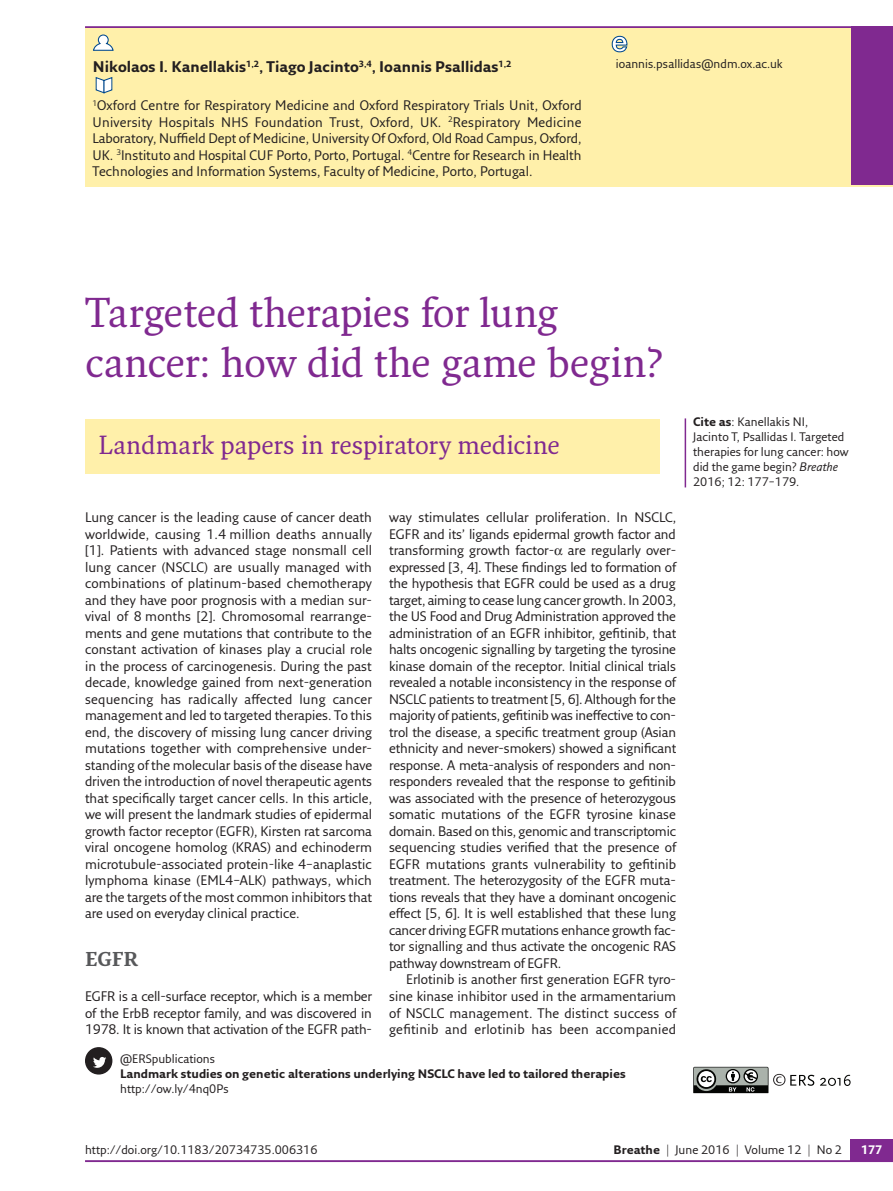
<style>
.page{position:relative;width:893px;height:1191px;background:#fff}
.page>*{position:absolute;margin:0;border:0;box-sizing:border-box;transform-origin:0 0}
.DAT{font:40.5px/49.5px "Fresco Std";letter-spacing:-.01em;color:#802990}
.DATs{font:25.5px "Fresco Std";color:#802990}
._1{font:700 19.5px "Fresco Std";color:#57585a}
.AU{font:700 15px "Fresco Sans Pro";color:#231f20}
.T1{font:13.5px/16.5px "Fresco Sans Pro";letter-spacing:-.01em;color:#231f20;text-align:justify}
.T{font:13.5px/16.5px "Fresco Sans Pro";letter-spacing:.01em;color:#231f20;text-align:justify}
.MNT{font:12px/15px "Fresco Sans Pro";color:#231f20}
.Aff{font:700 12px/15px "Fresco Sans Pro";color:#231f20}
.RRH{font:12px "Fresco Sans Pro";color:#231f20}
.Aff-2{font:12px "Fresco Sans Pro";color:#231f20}
.Folio{font:700 12px "Fresco Sans Pro";color:#fff}
.s1{font-weight:400}
.s2{font-weight:700}
.s3{font-style:italic}
</style>
<div class="page">
<hr style="left:85px;top:1160px;width:808px;height:2px;background:#802990">
<div style="left:850px;top:1138px;width:43px;height:23px;background:#802990"></div>
<hr style="left:85px;top:26px;width:808px;height:2px;background:#802990">
<svg style="left:820px;top:1074px;width:31px;height:12px"></svg>
<svg style="left:693px;top:1066px;width:121px;height:27px"></svg>
<div style="left:85px;top:28px;width:808px;height:159px;background:#fff0aa"></div>
<div style="left:851px;top:26px;width:42px;height:159px;background:#802990"></div>
<svg style="left:95px;top:77px;width:18px;height:17px"></svg>
<div style="left:86px;top:1047px;width:26px;height:26px;background:#231f20;border-radius:50%"></div>
<div style="left:85px;top:1047px;width:27px;height:27px;border:2px solid #231f20;border-radius:50%"></div>
<div style="left:87px;top:1049px;width:23px;height:23px;background:#231f20;border-radius:50%"></div>
<svg style="left:93px;top:1057px;width:13px;height:10px"></svg>
<hr style="left:685px;top:418px;width:1px;height:69px;background:#802990">
<div style="left:85px;top:419px;width:574px;height:55px;background:#fff0aa"></div>
<svg style="left:93px;top:34px;width:21px;height:17px"></svg>
<svg style="left:611px;top:35px;width:17px;height:18px"></svg>
<p class="AU" style="left:93px;top:57px;width:420px">Nikolaos I. Kanellakis<sup>1,2</sup>, Tiago Jacinto<sup>3,4</sup>, Ioannis Psallidas<sup>1,2</sup></p>
<p class="MNT" style="left:616px;top:56px;width:168px">ioannis.psallidas@ndm.ox.ac.uk</p>
<p class="T1" style="left:92px;top:97px;width:491px"><sup>1</sup>Oxford Centre for Respiratory Medicine and Oxford Respiratory Trials Unit, Oxford University Hospitals NHS Foundation Trust, Oxford, UK. <sup>2</sup>Respiratory Medicine Laboratory, Nuffield Dept of Medicine, University Of Oxford, Old Road Campus, Oxford, UK. <sup>3</sup>Instituto and Hospital CUF Porto, Porto, Portugal. <sup>4</sup>Centre for Research in Health Technologies and Information Systems, Faculty of Medicine, Porto, Portugal.</p>
<p class="DAT" style="left:85px;top:287px;width:580px">Targeted therapies for lung cancer: how did the game begin?</p>
<p class="DATs" style="left:99px;top:429px;width:463px">Landmark papers in respiratory medicine</p>
<p class="T1" style="left:85px;top:509px;width:289px">Lung cancer is the leading cause of cancer death worldwide, causing 1.4 million deaths annually [1]. Patients with advanced stage nonsmall cell lung cancer (NSCLC) are usually managed with combinations of platinum-based chemotherapy and they have poor prognosis with a median sur&shy;vival of 8 months [2]. Chromosomal rearrange&shy;ments and gene mutations that contribute to the constant activation of kinases play a crucial role in the process of carcinogenesis. During the past decade, knowledge gained from next-generation sequencing has radically affected lung cancer management and led to targeted therapies. To this end, the discovery of missing lung cancer driving mutations together with comprehensive under&shy;standing of the molecular basis of the disease have driven the introduction of novel therapeutic agents that specifically target cancer cells. In this article, we will present the landmark studies of epidermal growth factor receptor (EGFR), Kirsten rat sarcoma viral oncogene homolog (KRAS) and echinoderm microtubule-associated protein-like 4–anaplastic lymphoma kinase (EML4–ALK) pathways, which are the targets of the most common inhibitors that are used on everyday clinical practice.</p>
<p class="_1" style="left:85px;top:947px;width:55px">EGFR</p>
<p class="T1" style="left:85px;top:987px;width:289px">EGFR is a cell-surface receptor, which is a member of the ErbB receptor family, and was discovered in 1978. It is known that activation of the EGFR path-</p>
<p class="T1" style="left:389px;top:509px;width:289px;text-align:left">way stimulates cellular proliferation. In NSCLC, EGFR and its’ ligands epidermal growth factor and transforming growth factor- are regularly over&shy;expressed [3, 4]. These findings led to formation of the hypothesis that EGFR could be used as a drug target, aiming to cease lung cancer growth. In 2003, the US Food and Drug Administration approved the administration of an EGFR inhibitor, gefitinib, that halts oncogenic signalling by targeting the tyrosine kinase domain of the receptor. Initial clinical trials revealed a notable inconsistency in the response of NSCLC patients to treatment [5, 6]. Although for the majority of patients, gefitinib was ineffective to con&shy;trol the disease, a specific treatment group (Asian ethnicity and never-smokers) showed a significant response. A meta-analysis of responders and non&shy;responders revealed that the response to gefitinib was associated with the presence of heterozygous somatic mutations of the EGFR tyrosine kinase domain. Based on this, genomic and transcriptomic sequencing studies verified that the presence of EGFR mutations grants vulnerability to gefitinib treatment. The heterozygosity of the EGFR muta&shy;tions reveals that they have a dominant oncogenic effect [5, 6]. It is well established that these lung cancer driving EGFR mutations enhance growth fac&shy;tor signalling and thus activate the oncogenic RAS pathway downstream of EGFR.</p>
<p class="T" style="left:389px;top:971px;width:289px;text-indent:17px">Erlotinib is another first generation EGFR tyro&shy;sine kinase inhibitor used in the armamentarium of NSCLC management. The distinct success of gefitinib and erlotinib has been accompanied</p>
<p class="Aff-2" style="left:120px;top:1051px;width:96px">@ERSpublications</p>
<p class="Aff" style="left:120px;top:1066px;width:507px">Landmark studies on genetic alterations underlying NSCLC have led to tailored therapies <span class="s1">http://ow.ly/4nq0Ps</span></p>
<p class="MNT" style="left:693px;top:414px;width:157px"><span class="s2">Cite as</span>: Kanellakis NI,<br>Jacinto T, Psallidas I. Targeted therapies for lung cancer: how did the game begin? <span class="s3">Breathe<br></span>2016; 12: 177–179.</p>
<p class="RRH" style="left:85px;top:1142px;width:234px">http://doi.org/10.1183/20734735.006316</p>
<p class="RRH" style="left:614px;top:1142px;width:230px"><span class="s2">Breathe</span> | June 2016 | Volume 12 | No 2</p>
<p class="Folio" style="left:861px;top:1142px;width:23px">177</p>
</div>
